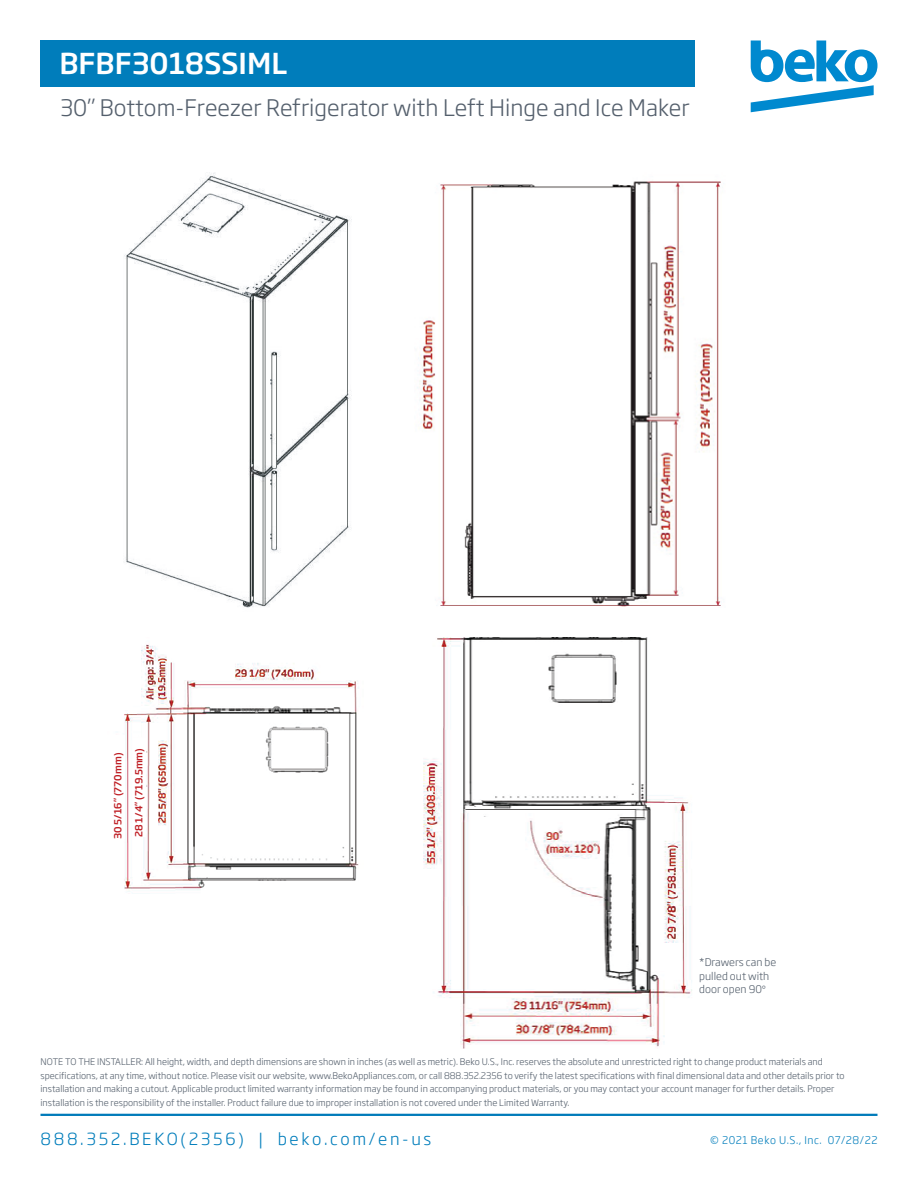
<style>
.page{position:relative;width:918px;height:1188px;background:#fff}
.page>*{position:absolute;margin:0;border:0;box-sizing:border-box;transform-origin:0 0}
.PRODUCT_-_model_numb{font:500 28.5px "Soho Gothic Pro";color:#fff}
.chart_details{font:300 22.5px "Soho Gothic Pro";color:#545f6c}
.t1{font:300 16.5px "Soho Gothic Pro";letter-spacing:.16em;color:#007dbb}
.chart_details-2{font:300 10.5px/13.5px "Soho Gothic Pro";color:#545f6c}
.t2{font:300 10.5px "Soho Gothic Pro";letter-spacing:.05em;color:#007dbb}
.t3{font:500 9.75px/21px "Soho Gothic Pro";color:#bf2026}
.PRODUCT_-_feature_de{font:300 9px/13.5px "Soho Gothic Pro";color:#545f6c}
.s1{font-family:"Helvetica";font-weight:400}
</style>
<div class="page">
<hr style="left:40px;top:1114px;width:838px;height:2px;background:#007bba">
<img style="left:124px;top:172px;width:228px;height:436px">
<img style="left:417px;top:181px;width:304px;height:426px">
<img style="left:124px;top:644px;width:235px;height:248px">
<img style="left:423px;top:638px;width:269px;height:411px">
<div style="left:133px;top:738px;width:12px;height:98px;background:#fff"></div>
<div style="left:108px;top:735px;width:17px;height:103px;background:#fff"></div>
<div style="left:40px;top:40px;width:655px;height:47px;background:#007dbb"></div>
<svg style="left:751px;top:40px;width:127px;height:72px"></svg>
<p class="PRODUCT_-_model_numb" style="left:59px;top:46px;width:230px">BFBF3018SSIML</p>
<p class="chart_details" style="left:60px;top:94px;width:631px">30” Bottom-Freezer Refrigerator with Left Hinge and Ice Maker</p>
<p class="t3" style="left:107px;top:839px;width:93px;rotate:-90deg">30 5/16” (770mm)<br>28 1/4” (719.5mm)</p>
<p class="chart_details-2" style="left:699px;top:955px;width:79px">*Drawers can be pulled out with door open 90<span class="s1">°</span></p>
<p class="PRODUCT_-_feature_de" style="left:40px;top:1055px;width:806px">NOTE TO THE INSTALLER: All height, width, and depth dimensions are shown in inches (as well as metric). Beko U.S., Inc. reserves the absolute and unrestricted right to change product materials and specifications, at any time, without notice. Please visit our website, www.BekoAppliances.com, or call 888.352.2356 to verify the latest specifications with final dimensional data and other details prior to installation and making a cutout. Applicable product limited warranty information may be found in accompanying product materials, or you may contact your account manager for further details. Proper installation is the responsibility of the installer. Product failure due to improper installation is not covered under the Limited Warranty.</p>
<h3 class="t1" style="left:40px;top:1129px;width:392px">888.352.BEKO(2356) | beko.com/en-us</h3>
<p class="t2" style="left:710px;top:1133px;width:169px">© 2021 Beko U.S., Inc. 07/28/22</p>
</div>
